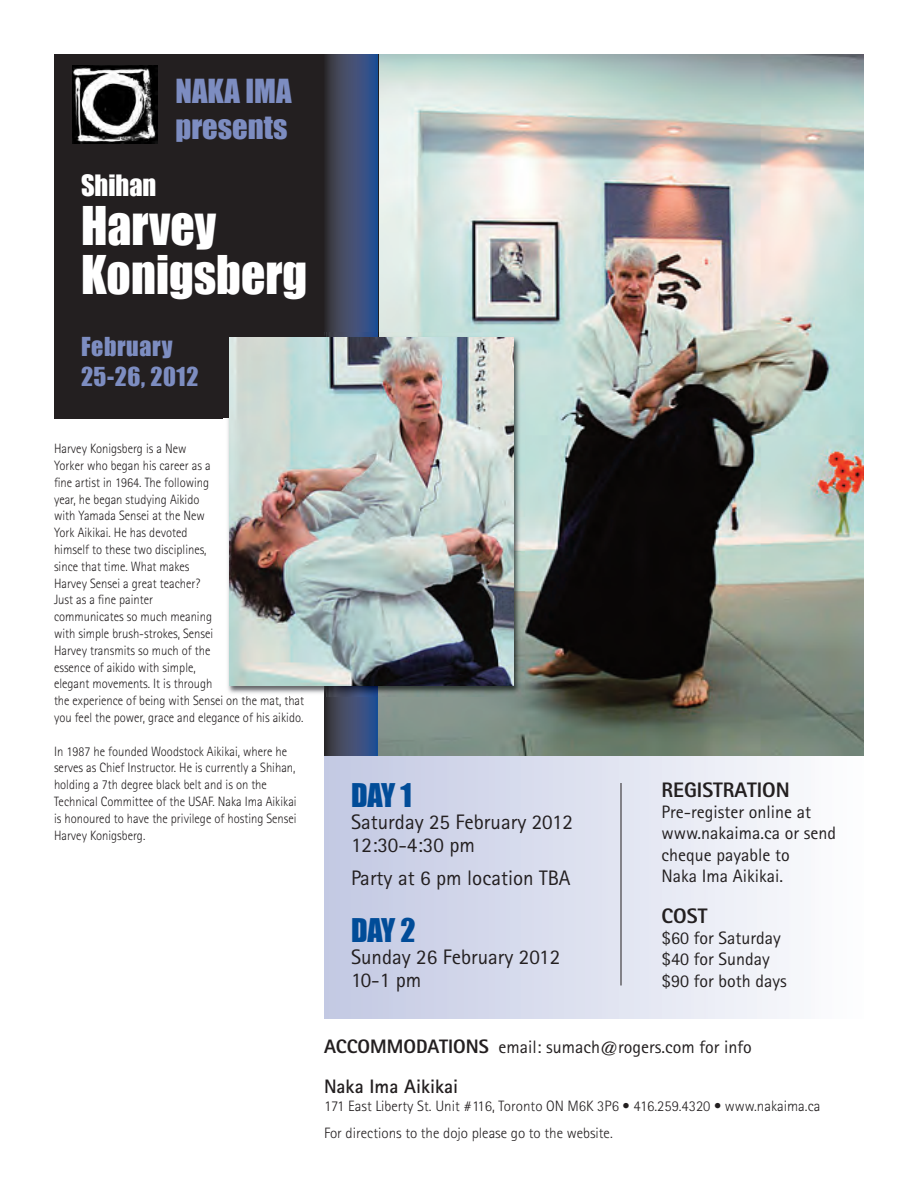
<style>
.page{position:relative;width:918px;height:1188px;background:#fff}
.page>*{position:absolute;margin:0;border:0;box-sizing:border-box;transform-origin:0 0}
.t1{font:49.05px/49.1px "Impact";color:#fff}
.t2{font:30.45px/36.6px "Impact";color:#7d8dc1}
.t3{font:30px "Impact";letter-spacing:-.03em;color:#014c98}
.t4{font:27px "Impact";color:#fff}
.t5{font:24px/30px "Impact";letter-spacing:.025em;color:#7d8dc1}
.t6{font:21px/22.5px "Rotis Sans Serif Std";color:#231f20}
.t7{font:800 21px "Rotis Sans Serif Std";color:#231f20}
.t8{font:700 19.5px "Rotis Sans Serif Std";color:#231f20}
.t9{font:18px/21px "Rotis Sans Serif Std";color:#231f20}
.t10{font:300 15px/27px "Rotis Sans Serif Std";color:#231f20}
.t11{font:300 13.5px/16.8px "Rotis Sans Serif Std";color:#231f20;scale:.93 1}
.s1{font-weight:800;font-size:19.5px}
</style>
<div class="page">
<div style="left:324px;top:756px;width:540px;height:262px;background:linear-gradient(to right,#c2c8e2,#fcfdfd)"></div>
<img style="left:378px;top:54px;width:486px;height:702px">
<div style="left:54px;top:54px;width:324px;height:364px;background:#231f20"></div>
<img style="left:72px;top:66px;width:86px;height:78px">
<svg style="left:324px;top:54px;width:54px;height:702px;background:#3a486a"></svg>
<img style="left:227px;top:332px;width:298px;height:365px">
<img style="left:230px;top:338px;width:283px;height:348px">
<hr style="left:621px;top:783px;width:1px;height:202px;background:#231f20">
<h2 class="t2" style="left:176px;top:72px;width:117px">NAKA IMA presents</h2>
<h3 class="t4" style="left:81px;top:169px;width:77px">Shihan</h3>
<h1 class="t1" style="left:81px;top:201px;width:228px">Harvey<br>Konigsberg</h1>
<h3 class="t5" style="left:81px;top:332px;width:119px">February<br>25-26, 2012</h3>
<p class="t11" style="left:54px;top:442px;width:271px">Harvey Konigsberg is a New<br>Yorker who began his career as a<br>fine artist in 1964. The following<br>year, he began studying Aikido<br>with Yamada Sensei at the New<br>York Aikikai. He has devoted<br>himself to these two disciplines,<br>since that time. What makes<br>Harvey Sensei a great teacher?<br>Just as a fine painter<br>communicates so much meaning<br>with simple brush-strokes, Sensei<br>Harvey transmits so much of the<br>essence of aikido with simple,<br>elegant movements. It is through<br>the experience of being with Sensei on the mat, that you feel the power, grace and elegance of his aikido.</p>
<p class="t11" style="left:54px;top:744px;width:262px">In 1987 he founded Woodstock Aikikai, where he serves as Chief Instructor. He is currently a Shihan, holding a 7th degree black belt and is on the Technical Committee of the USAF. Naka Ima Aikikai is honoured to have the privilege of hosting Sensei Harvey Konigsberg.</p>
<h3 class="t3" style="left:351px;top:776px;width:62px">DAY 1</h3>
<h3 class="t6" style="left:351px;top:813px;width:224px">Saturday 25 February 2012<br>12:30-4:30 pm</h3>
<h3 class="t6" style="left:351px;top:869px;width:221px">Party at 6 pm location TBA</h3>
<h3 class="t3" style="left:351px;top:911px;width:66px">DAY 2</h3>
<h3 class="t6" style="left:351px;top:948px;width:211px">Sunday 26 February 2012<br>10-1 pm</h3>
<h3 class="t7" style="left:662px;top:783px;width:130px">REGISTRATION</h3>
<h3 class="t9" style="left:662px;top:804px;width:176px">Pre-register online at www.nakaima.ca or send cheque payable to<br>Naka Ima Aikikai.</h3>
<h3 class="t7" style="left:662px;top:909px;width:47px">COST</h3>
<h3 class="t9" style="left:662px;top:930px;width:127px">$60 for Saturday $40 for Sunday $90 for both days</h3>
<h3 class="t9" style="left:324px;top:1038px;width:429px"><span class="s1">ACCOMMODATIONS</span> email: sumach@rogers.com for info</h3>
<h3 class="t8" style="left:324px;top:1080px;width:136px">Naka Ima Aikikai</h3>
<p class="t10" style="left:324px;top:1094px;width:498px">171 East Liberty St. Unit #116, Toronto ON M6K 3P6 • 416.259.4320 • www.nakaima.ca<br>For directions to the dojo please go to the website.</p>
</div>
